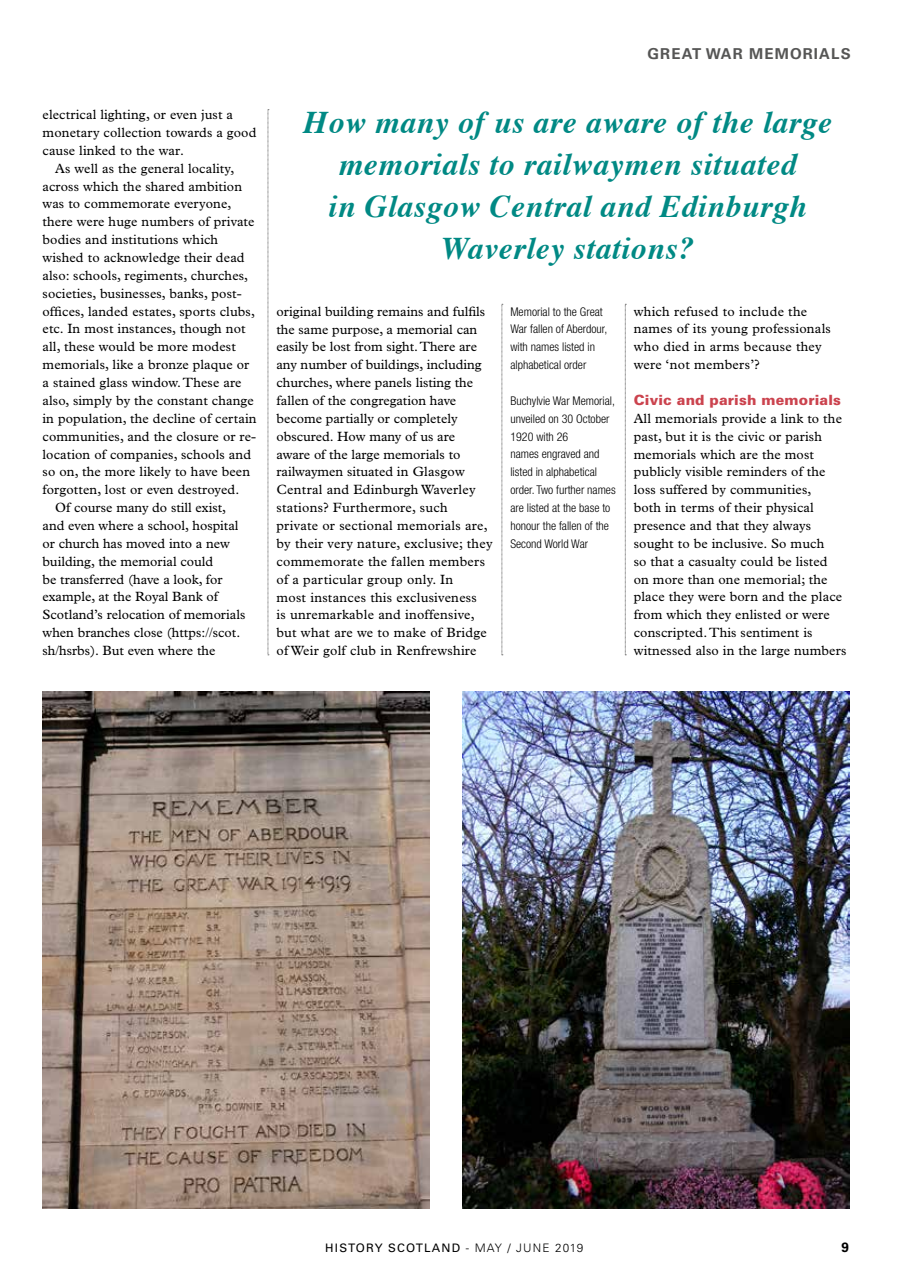
<style>
.page{position:relative;width:906px;height:1276px;background:#fff}
.page>*{position:absolute;margin:0;border:0;box-sizing:border-box;transform-origin:0 0}
.t1{font:italic 700 31.5px/42px "Times";letter-spacing:.02em;color:#008984;text-align:center}
.t2{font:700 15px "Univers LT Std";letter-spacing:.075em;color:#565655}
.t3{font:900 14.1px "Univers LT Std";letter-spacing:.01em;color:#cb434e}
.t4{font:13.5px/17.9px "Plantin Std";letter-spacing:.01em;color:#000}
.t5{font:700 13.5px "Univers LT Std";color:#000}
.t6{font:300 condensed 12px/17.9px "Helvetica Neue LT Std";color:#000}
.t7{font:11.7px "Univers LT Std";letter-spacing:.1em;color:#000}
.s1{font-weight:300}
</style>
<div class="page">
<svg style="left:268px;top:109px;width:1px;height:546px"></svg>
<svg style="left:501px;top:304px;width:2px;height:351px"></svg>
<svg style="left:625px;top:304px;width:1px;height:351px"></svg>
<img style="left:43px;top:691px;width:387px;height:517px">
<img style="left:462px;top:691px;width:388px;height:517px">
<p class="t2" style="left:647px;top:45px;width:205px">GREAT WAR MEMORIALS</p>
<p class="t4" style="left:43px;top:106px;width:192px">electrical lighting, or even just a</p>
<p class="t4" style="left:43px;top:124px;width:215px">monetary collection towards a good</p>
<p class="t4" style="left:43px;top:141px;width:143px">cause linked to the war.</p>
<p class="t4" style="left:55px;top:159px;width:181px">As well as the general locality,</p>
<p class="t4" style="left:43px;top:177px;width:201px">across which the shared ambition</p>
<p class="t4" style="left:43px;top:195px;width:190px">was to commemorate everyone,</p>
<p class="t4" style="left:43px;top:213px;width:213px">there were huge numbers of private</p>
<p class="t4" style="left:43px;top:231px;width:177px">bodies and institutions which</p>
<p class="t4" style="left:43px;top:249px;width:204px">wished to acknowledge their dead</p>
<p class="t4" style="left:43px;top:266px;width:207px">also: schools, regiments, churches,</p>
<p class="t4" style="left:43px;top:284px;width:201px">societies, businesses, banks, post-</p>
<p class="t4" style="left:43px;top:302px;width:214px">offices, landed estates, sports clubs,</p>
<p class="t4" style="left:43px;top:320px;width:205px">etc. In most instances, though not</p>
<p class="t4" style="left:43px;top:338px;width:195px">all, these would be more modest</p>
<p class="t4" style="left:43px;top:356px;width:208px">memorials, like a bronze plaque or</p>
<p class="t4" style="left:43px;top:374px;width:200px">a stained glass window. These are</p>
<p class="t4" style="left:43px;top:391px;width:213px">also, simply by the constant change</p>
<p class="t4" style="left:43px;top:409px;width:216px">in population, the decline of certain</p>
<p class="t4" style="left:43px;top:427px;width:215px">communities, and the closure or re-</p>
<p class="t4" style="left:43px;top:445px;width:210px">location of companies, schools and</p>
<p class="t4" style="left:43px;top:463px;width:209px">so on, the more likely to have been</p>
<p class="t4" style="left:43px;top:481px;width:198px">forgotten, lost or even destroyed.</p>
<p class="t4" style="left:55px;top:499px;width:172px">Of course many do still exist,</p>
<p class="t4" style="left:43px;top:516px;width:197px">and even where a school, hospital</p>
<p class="t4" style="left:43px;top:534px;width:189px">or church has moved into a new</p>
<p class="t4" style="left:43px;top:552px;width:172px">building, the memorial could</p>
<p class="t4" style="left:43px;top:570px;width:181px">be transferred (have a look, for</p>
<p class="t4" style="left:43px;top:588px;width:177px">example, at the Royal Bank of</p>
<p class="t4" style="left:43px;top:606px;width:204px">Scotland’s relocation of memorials</p>
<p class="t4" style="left:43px;top:624px;width:199px">when branches close (https://scot.</p>
<p class="t4" style="left:43px;top:642px;width:174px">sh/hsrbs). But even where the</p>
<h1 class="t1" style="left:303px;top:99px;width:530px">How many of us are aware of the large memorials to railwaymen situated<br>in Glasgow Central and Edinburgh<br>Waverley stations?</h1>
<p class="t4" style="left:276px;top:302px;width:217px">original building remains and fulfils the same purpose, a memorial can easily be lost from sight. There are any number of buildings, including churches, where panels listing the fallen of the congregation have become partially or completely obscured. How many of us are<br>aware of the large memorials to railwaymen situated in Glasgow Central and Edinburgh Waverley stations? Furthermore, such private or sectional memorials are, by their very nature, exclusive; they commemorate the fallen members of a particular group only. In<br>most instances this exclusiveness<br>is unremarkable and inoffensive, but what are we to make of Bridge of Weir golf club in Renfrewshire</p>
<p class="t4" style="left:634px;top:302px;width:199px">which refused to include the names of its young professionals who died in arms because they were ‘not members’?</p>
<p class="t6" style="left:510px;top:302px;width:98px">Memorial to the Great<br>War fallen of Aberdour, with names listed in alphabetical order</p>
<p class="t6" style="left:510px;top:392px;width:107px">Buchylvie War Memorial, unveiled on 30 October<br>1920 with 26<br>names engraved and listed in alphabetical order. Two further names are listed at the base to honour the fallen of the<br>Second World War</p>
<p class="t3" style="left:634px;top:391px;width:209px">Civic and parish memorials</p>
<p class="t4" style="left:634px;top:409px;width:214px">All memorials provide a link to the past, but it is the civic or parish memorials which are the most publicly visible reminders of the loss suffered by communities,<br>both in terms of their physical presence and that they always sought to be inclusive. So much<br>so that a casualty could be listed<br>on more than one memorial; the place they were born and the place from which they enlisted or were conscripted. This sentiment is witnessed also in the large numbers</p>
<p class="t7" style="left:325px;top:1240px;width:259px">HISTORY SCOTLAND <span class="s1">- MAY / JUNE 2019</span></p>
<p class="t5" style="left:841px;top:1239px;width:9px">9</p>
</div>
